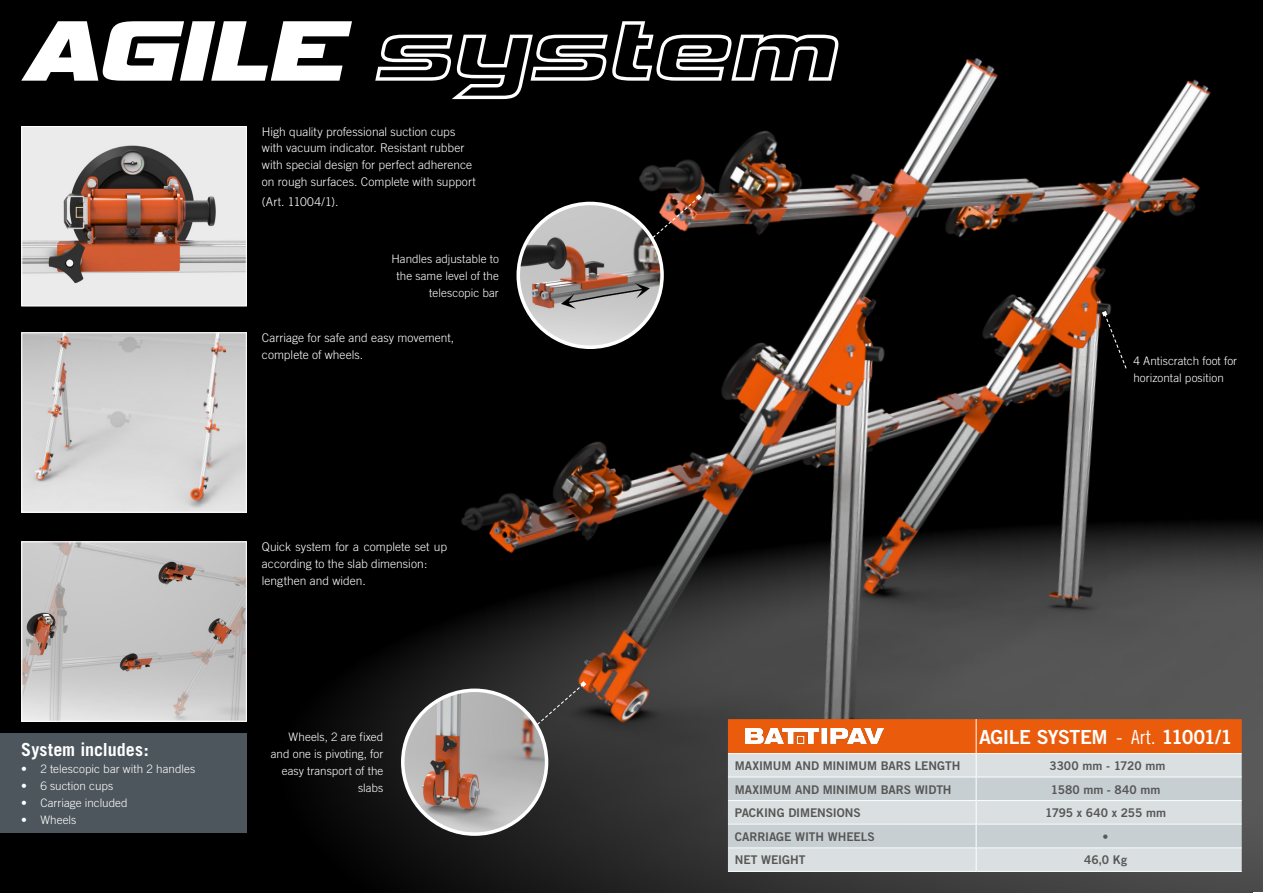
<style>
.page{position:relative;width:1263px;height:893px;background:#fff}
.page>*{position:absolute;margin:0;border:0;box-sizing:border-box;transform-origin:0 0}
.t1{font:19.5px "Trade Gothic Bold Two";letter-spacing:-.03em;color:#fff}
.t2{font:700 18px "Trade Gothic";color:#fff}
.t3{font:300 12px/17px "Trade Gothic";letter-spacing:.005em;color:#fff}
.t4{font:12px "Trade Gothic Bold Two";letter-spacing:-.01em;color:#575756}
.t5{font:300 12px "Trade Gothic";letter-spacing:.025em;color:#fff}
.t6{font:12px "Trade Gothic Cond Eighteen";color:#575756}
.t7{font:300 11.7px/17px "Trade Gothic";letter-spacing:.005em;color:#fff;text-align:right}
.s1{font-family:"Trade Gothic Cond Eighteen"}
</style>
<div class="page">
<img style="left:0;top:0;width:1263px;height:893px">
<svg style="left:21px;top:21px;width:331px;height:60px"></svg>
<svg style="left:375px;top:21px;width:463px;height:78px"></svg>
<img style="left:23px;top:543px;width:222px;height:177px">
<div style="left:21px;top:541px;width:226px;height:181px;border:1px solid #fff"></div>
<img style="left:23px;top:128px;width:222px;height:176px">
<div style="left:21px;top:126px;width:226px;height:180px;border:1px solid #fff"></div>
<img style="left:23px;top:334px;width:222px;height:177px">
<div style="left:21px;top:332px;width:226px;height:181px;border:1px solid #fff"></div>
<svg style="left:484px;top:681px;width:102px;height:90px"></svg>
<svg style="left:1102px;top:311px;width:25px;height:59px"></svg>
<svg style="left:600px;top:194px;width:102px;height:90px"></svg>
<img style="left:403px;top:690px;width:144px;height:144px;border-radius:72px">
<div style="left:401px;top:688px;width:147px;height:148px;border:4px solid #fff;border-radius:50%"></div>
<img style="left:518px;top:203px;width:144px;height:144px;border-radius:72px">
<div style="left:516px;top:202px;width:148px;height:147px;border:4px solid #fff;border-radius:50%"></div>
<div style="left:0;top:733px;width:247px;height:100px;background:#4c565c"></div>
<svg style="left:728px;top:719px;width:514px;height:152px"></svg>
<hr style="left:728px;top:871px;width:248px;height:1px;background:#fff">
<hr style="left:976px;top:871px;width:266px;height:1px;background:#fff">
<img style="left:745px;top:729px;width:138px;height:15px">
<p class="t3" style="left:262px;top:123px;width:215px">High quality professional suction cups with vacuum indicator. Resistant rubber with special design for perfect adherence on rough surfaces. Complete with support</p>
<p class="t5" style="left:262px;top:194px;width:78px">(Art. 11004/1).</p>
<p class="t7" style="left:391px;top:250px;width:109px">Handles adjustable to the same level of the telescopic bar</p>
<p class="t3" style="left:262px;top:329px;width:194px">Carriage for safe and easy movement, complete of wheels.</p>
<h2 class="t2" style="left:21px;top:738px;width:129px">System includes:</h2>
<p class="t7" style="left:21px;top:760px;width:176px">• 2 telescopic bar with 2 handles</p>
<p class="t7" style="left:21px;top:777px;width:93px">• 6 suction cups</p>
<p class="t7" style="left:21px;top:794px;width:108px">• Carriage included</p>
<p class="t7" style="left:21px;top:811px;width:57px">• Wheels</p>
<p class="t3" style="left:262px;top:538px;width:187px">Quick system for a complete set up according to the slab dimension: lengthen and widen.</p>
<p class="t7" style="left:271px;top:729px;width:114px">Wheels, 2 are fixed and one is pivoting, for easy transport of the slabs</p>
<p class="t7" style="left:1133px;top:352px;width:105px;text-align:left">4 Antiscratch foot for horizontal position</p>
<h1 class="t1" style="left:979px;top:725px;width:255px">AGILE SYSTEM <span class="s1">- Art.</span> 11001/1</h1>
<p class="t4" style="left:735px;top:758px;width:227px">MAXIMUM AND MINIMUM BARS LENGTH</p>
<p class="t4" style="left:1049px;top:758px;width:117px">3300 mm - 1720 mm</p>
<p class="t4" style="left:735px;top:782px;width:218px">MAXIMUM AND MINIMUM BARS WIDTH</p>
<p class="t4" style="left:1051px;top:782px;width:111px">1580 mm - 840 mm</p>
<p class="t4" style="left:735px;top:805px;width:127px">PACKING DIMENSIONS</p>
<p class="t4" style="left:1045px;top:805px;width:122px">1795 x 640 x 255 mm</p>
<p class="t4" style="left:735px;top:829px;width:142px">CARRIAGE WITH WHEELS</p>
<p class="t6" style="left:1103px;top:829px;width:7px">•</p>
<p class="t4" style="left:735px;top:853px;width:72px">NET WEIGHT</p>
<p class="t4" style="left:1084px;top:853px;width:45px">46,0 Kg</p>
</div>
